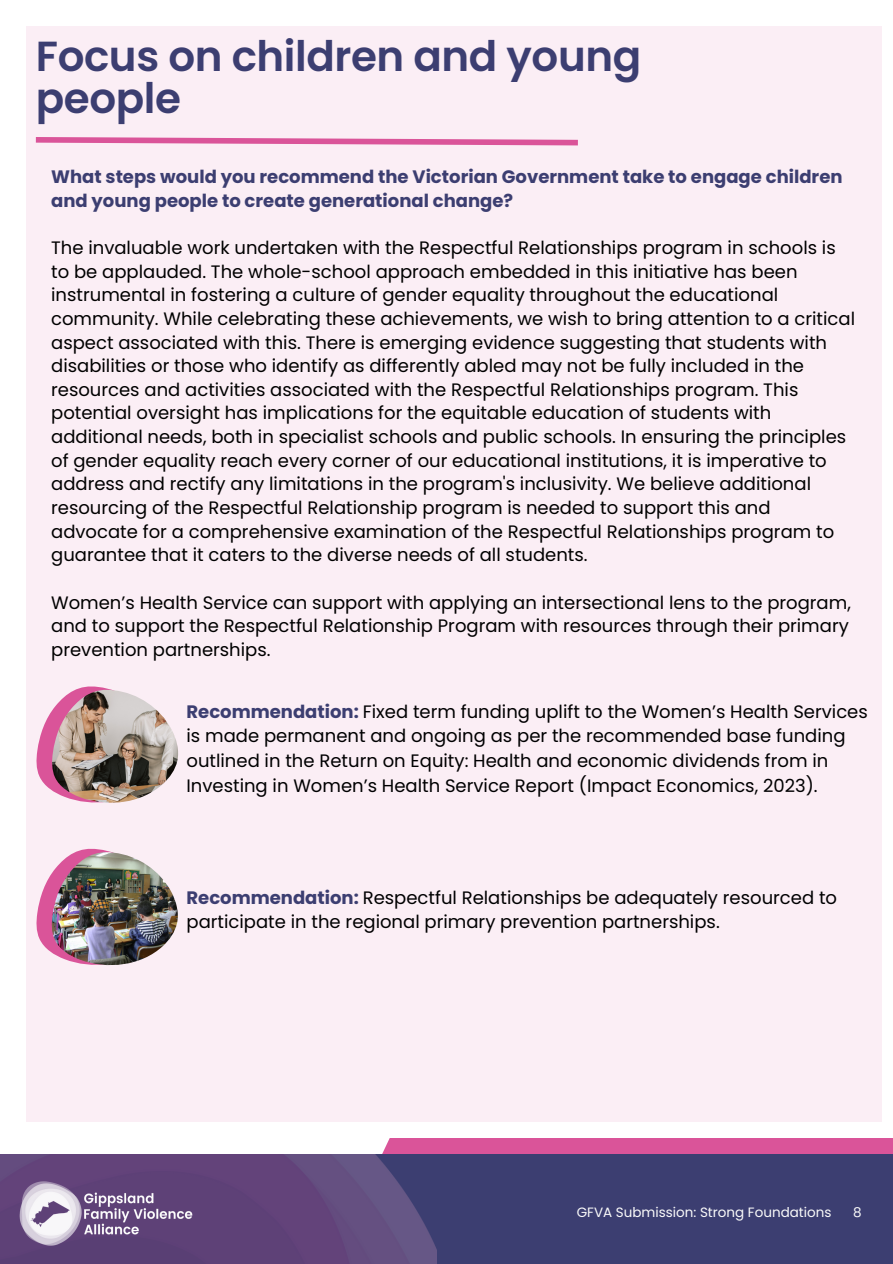
<style>
.page{position:relative;width:893px;height:1264px;background:#fff}
.page>*{position:absolute;margin:0;border:0;box-sizing:border-box;transform-origin:0 0}
.t1{font:600 42px/41.7px "Poppins";letter-spacing:-.01em;color:#3c3e71}
.t2{font:18px/23.7px "Poppins";color:#000}
.t3{font:18px/24.8px "Poppins";color:#000001}
.t4{font:700 18px/23.7px "Poppins";color:#3c3e71}
.t5{font:13.5px "Poppins";color:#fafafa}
.s1{font-weight:700;color:#3c3e71}
</style>
<div class="page">
<div style="left:26px;top:27px;width:855px;height:1094px;background:#fbeef5"></div>
<div style="left:382px;top:1138px;width:510px;height:15px;background:#da5499"></div>
<div style="left:0;top:1153px;width:892px;height:110px;background:#3c3e71"></div>
<img style="left:0;top:1154px;width:437px;height:109px">
<img style="left:16px;top:1179px;width:179px;height:68px">
<svg style="left:35px;top:137px;width:543px;height:9px"></svg>
<svg style="left:36px;top:686px;width:62px;height:104px"></svg>
<img style="left:51px;top:687px;width:127px;height:116px">
<svg style="left:36px;top:848px;width:75px;height:118px"></svg>
<img style="left:51px;top:852px;width:127px;height:113px">
<h1 class="t1" style="left:36px;top:35px;width:606px">Focus on children and young people</h1>
<p class="t4" style="left:51px;top:165px;width:792px">What steps would you recommend the Victorian Government take to engage children and young people to create generational change?</p>
<p class="t2" style="left:51px;top:236px;width:805px">The invaluable work undertaken with the Respectful Relationships program in schools is to be applauded. The whole-school approach embedded in this initiative has been instrumental in fostering a culture of gender equality throughout the educational community. While celebrating these achievements, we wish to bring attention to a critical aspect associated with this. There is emerging evidence suggesting that students with disabilities or those who identify as differently abled may not be fully included in the resources and activities associated with the Respectful Relationships program. This potential oversight has implications for the equitable education of students with additional needs, both in specialist schools and public schools. In ensuring the principles of gender equality reach every corner of our educational institutions, it is imperative to address and rectify any limitations in the program's inclusivity. We believe additional resourcing of the Respectful Relationship program is needed to support this and advocate for a comprehensive examination of the Respectful Relationships program to guarantee that it caters to the diverse needs of all students.</p>
<p class="t2" style="left:51px;top:590px;width:801px;text-align:justify">Women’s Health Service can support with applying an intersectional lens to the program, and to support the Respectful Relationship Program with resources through their primary prevention partnerships.</p>
<p class="t3" style="left:186px;top:699px;width:682px"><span class="s1">Recommendation:</span> Fixed term funding uplift to the Women’s Health Services is made permanent and ongoing as per the recommended base funding outlined in the Return on Equity: Health and economic dividends from in Investing in Women’s Health Service Report (Impact Economics, 2023).</p>
<p class="t3" style="left:186px;top:885px;width:652px"><span class="s1">Recommendation:</span> Respectful Relationships be adequately resourced to participate in the regional primary prevention partnerships.</p>
<p class="t5" style="left:576px;top:1202px;width:256px">GFVA Submission: Strong Foundations</p>
<p class="t5" style="left:853px;top:1202px;width:10px">8</p>
</div>
